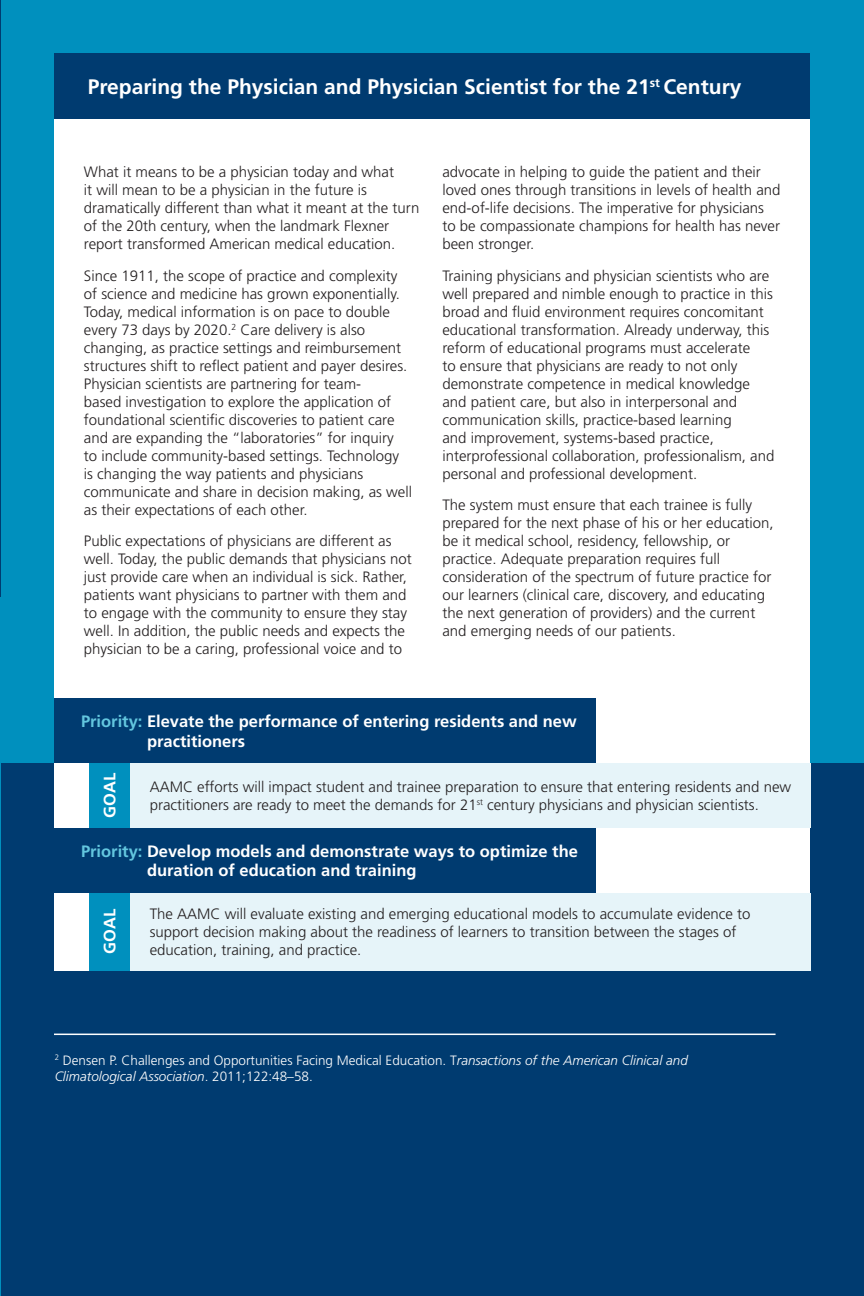
<style>
.page{position:relative;width:864px;height:1296px;background:#fff}
.page>*{position:absolute;margin:0;border:0;box-sizing:border-box;transform-origin:0 0}
.t1{font:700 21px "Frutiger";color:#fff}
.t2{font:700 16.5px/19.8px "Frutiger";color:#fff}
.t3{font:300 15px/18px "Frutiger";color:#231f20}
.t4{font:300 13.5px/16.2px "Frutiger";color:#fff}
.s1{color:#63c7df}
.s2{font-style:italic}
</style>
<div class="page">
<hr style="left:0;top:0;width:1px;height:1296px;background:#003b70">
<hr style="left:0;top:597px;width:1px;height:699px;background:#0090be">
<div style="left:1px;top:0;width:863px;height:835px;background:#0090be"></div>
<div style="left:1px;top:763px;width:863px;height:533px;background:#003b70"></div>
<div style="left:54px;top:53px;width:756px;height:917px;background:#fff"></div>
<div style="left:129px;top:763px;width:682px;height:65px;background:#e6f4f9"></div>
<div style="left:129px;top:893px;width:682px;height:77px;background:#e6f4f9"></div>
<div style="left:54px;top:53px;width:756px;height:66px;background:#003b70"></div>
<div style="left:54px;top:698px;width:541px;height:65px;background:#003b70"></div>
<div style="left:54px;top:828px;width:541px;height:65px;background:#003b70"></div>
<div style="left:89px;top:763px;width:40px;height:65px;background:#0090be"></div>
<div style="left:89px;top:893px;width:40px;height:77px;background:#0090be"></div>
<hr style="left:54px;top:1034px;width:722px;height:1px;background:#fff">
<p class="t1" style="left:88px;top:74px;width:655px">Preparing the Physician and Physician Scientist for the 21<sup>st</sup> Century</p>
<p class="t3" style="left:84px;top:164px;width:337px">What it means to be a physician today and what<br>it will mean to be a physician in the future is dramatically different than what it meant at the turn of the 20th century, when the landmark Flexner report transformed American medical education.</p>
<p class="t3" style="left:84px;top:267px;width:330px">Since 1911, the scope of practice and complexity of science and medicine has grown exponentially.<br>Today, medical information is on pace to double every 73 days by 2020.<sup>2</sup> Care delivery is also changing, as practice settings and reimbursement structures shift to reflect patient and payer desires.<br>Physician scientists are partnering for team-<br>based investigation to explore the application of foundational scientific discoveries to patient care and are expanding the “laboratories” for inquiry<br>to include community-based settings. Technology<br>is changing the way patients and physicians communicate and share in decision making, as well as their expectations of each other.</p>
<p class="t3" style="left:84px;top:533px;width:329px">Public expectations of physicians are different as well. Today, the public demands that physicians not just provide care when an individual is sick. Rather, patients want physicians to partner with them and to engage with the community to ensure they stay well. In addition, the public needs and expects the physician to be a caring, professional voice and to</p>
<p class="t3" style="left:442px;top:164px;width:340px">advocate in helping to guide the patient and their loved ones through transitions in levels of health and end-of-life decisions. The imperative for physicians to be compassionate champions for health has never been stronger.</p>
<p class="t3" style="left:442px;top:267px;width:334px">Training physicians and physician scientists who are well prepared and nimble enough to practice in this broad and fluid environment requires concomitant educational transformation. Already underway, this reform of educational programs must accelerate<br>to ensure that physicians are ready to not only demonstrate competence in medical knowledge and patient care, but also in interpersonal and communication skills, practice-based learning<br>and improvement, systems-based practice, interprofessional collaboration, professionalism, and personal and professional development.</p>
<p class="t3" style="left:442px;top:497px;width:333px">The system must ensure that each trainee is fully prepared for the next phase of his or her education, be it medical school, residency, fellowship, or practice. Adequate preparation requires full consideration of the spectrum of future practice for our learners (clinical care, discovery, and educating the next generation of providers) and the current and emerging needs of our patients.</p>
<p class="t2" style="left:147px;top:711px;width:431px;text-indent:-66px"><span class="s1">Priority:</span> Elevate the performance of entering residents and new practitioners</p>
<p class="t2" style="left:100px;top:818px;width:46px;rotate:-90deg">GOAL</p>
<p class="t3" style="left:150px;top:778px;width:643px">AAMC efforts will impact student and trainee preparation to ensure that entering residents and new practitioners are ready to meet the demands for 21<sup>st</sup> century physicians and physician scientists.</p>
<p class="t2" style="left:147px;top:841px;width:432px;text-indent:-66px"><span class="s1">Priority:</span> Develop models and demonstrate ways to optimize the duration of education and training</p>
<p class="t2" style="left:100px;top:954px;width:46px;rotate:-90deg">GOAL</p>
<p class="t3" style="left:150px;top:905px;width:602px">The AAMC will evaluate existing and emerging educational models to accumulate evidence to support decision making about the readiness of learners to transition between the stages of education, training, and practice.</p>
<p class="t4" style="left:55px;top:1052px;width:635px"><sup>2</sup> Densen P. Challenges and Opportunities Facing Medical Education. T<span class="s2">ransactions of the American Clinical and<br>Climatological Association</span>. 2011;122:48–58.</p>
</div>
